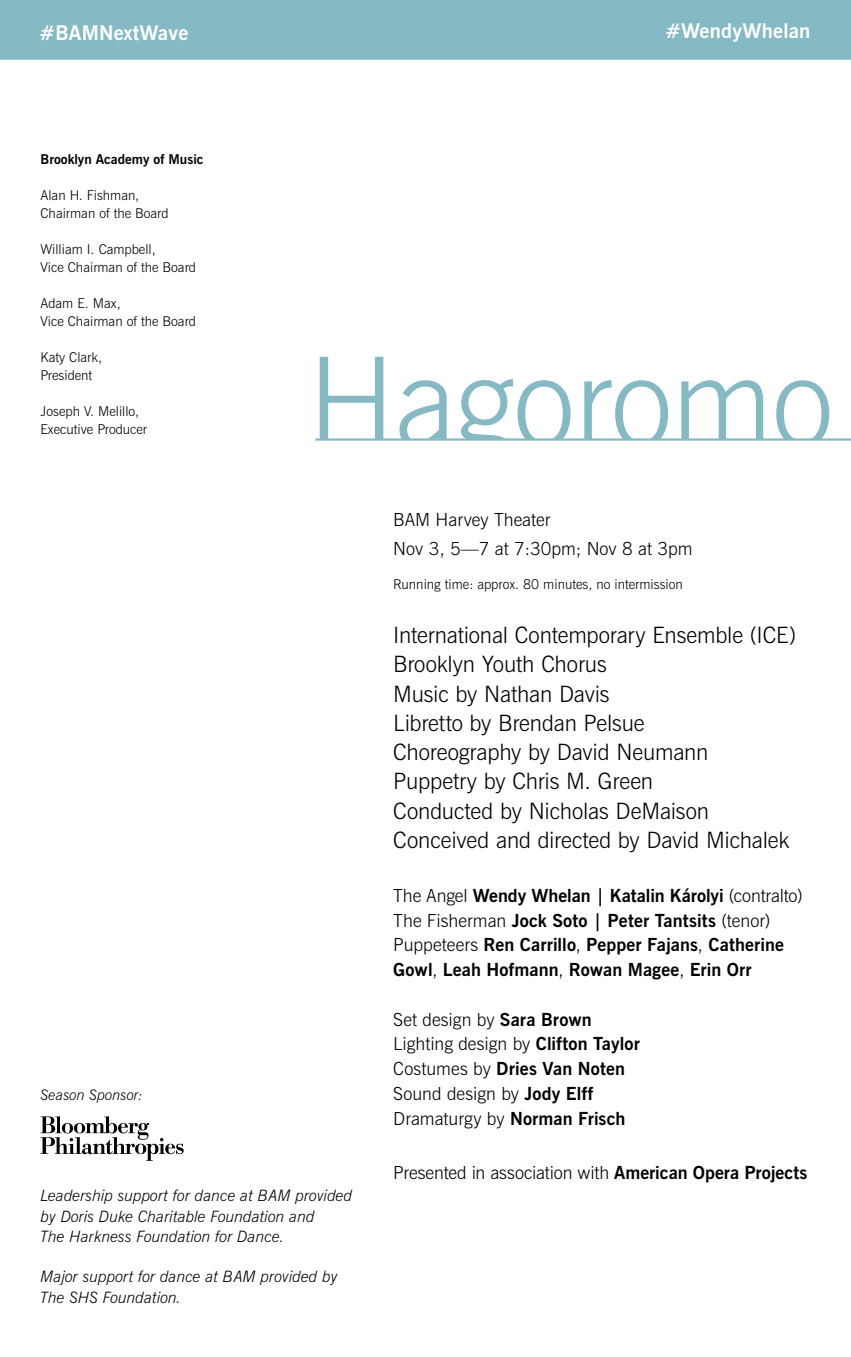
<style>
.page{position:relative;width:851px;height:1357px;background:#fff}
.page>*{position:absolute;margin:0;border:0;box-sizing:border-box;transform-origin:0 0}
.t1{font:300 123.75px "News Gothic BT";letter-spacing:-.01em;color:#85bac4}
.t2{font:300 22.5px/29.2px "News Gothic BT";letter-spacing:-.005em;color:#000}
.t3{font:700 20.25px "News Gothic BT";letter-spacing:.01em;color:#fff}
.t4{font:300 18px/24.8px "News Gothic BT";color:#000}
.t5{font:700 18px/24.8px "News Gothic BT";letter-spacing:.005em;color:#000}
.t6{font:italic 300 15.75px/20.2px "News Gothic BT";color:#000}
.t7{font:italic 300 14.62px "News Gothic BT";color:#000}
.t8{font:300 13.5px/18px "News Gothic BT";color:#000}
.t9{font:700 13.5px "News Gothic BT";color:#000}
.s1{font-weight:300}
.s2{font-weight:700}
</style>
<div class="page">
<hr style="left:315px;top:438px;width:535px;height:3px;background:#85bac4">
<div style="left:0;top:0;width:850px;height:60px;background:#85bac4"></div>
<svg style="left:40px;top:1116px;width:144px;height:45px"></svg>
<p class="t3" style="left:40px;top:20px;width:150px">#BAMNextWave</p>
<p class="t3" style="left:665px;top:18px;width:147px">#WendyWhelan</p>
<p class="t9" style="left:40px;top:151px;width:164px">Brooklyn Academy of Music</p>
<p class="t8" style="left:40px;top:186px;width:130px">Alan H. Fishman,<br>Chairman of the Board</p>
<p class="t8" style="left:40px;top:240px;width:157px">William I. Campbell,<br>Vice Chairman of the Board</p>
<p class="t8" style="left:40px;top:294px;width:157px">Adam E. Max,<br>Vice Chairman of the Board</p>
<p class="t8" style="left:40px;top:348px;width:63px">Katy Clark,<br>President</p>
<p class="t8" style="left:40px;top:402px;width:108px">Joseph V. Melillo,<br>Executive Producer</p>
<p class="t7" style="left:40px;top:1086px;width:104px">Season Sponsor:</p>
<h1 class="t1" style="left:307px;top:327px;width:528px">Hagoromo</h1>
<p class="t4" style="left:393px;top:505px;width:301px;line-height:29.2px">BAM Harvey Theater<br>Nov 3, 5—7 at 7:30pm; Nov 8 at 3pm</p>
<p class="t8" style="left:393px;top:575px;width:291px">Running time: approx. 80 minutes, no intermission</p>
<p class="t2" style="left:393px;top:620px;width:404px">International Contemporary Ensemble (ICE)<br>Brooklyn Youth Chorus<br>Music by Nathan Davis<br>Libretto by Brendan Pelsue<br>Choreography by David Neumann<br>Puppetry by Chris M. Green<br>Conducted by Nicholas DeMaison<br>Conceived and directed by David Michalek</p>
<p class="t5" style="left:393px;top:883px;width:411px"><span class="s1">The Angel</span> Wendy Whelan | Katalin Károlyi <span class="s1">(contralto)<br>The Fisherman</span> Jock Soto | Peter Tantsits <span class="s1">(tenor)<br>Puppeteers</span> Ren Carrillo<span class="s1">,</span> Pepper Fajans<span class="s1">,</span> Catherine Gowl<span class="s1">,</span> Leah Hofmann<span class="s1">,</span> Rowan Magee<span class="s1">,</span> Erin Orr</p>
<p class="t4" style="left:393px;top:1006px;width:248px">Set design by <span class="s2">Sara Brown<br></span>Lighting design by <span class="s2">Clifton Taylor<br></span>Costumes by <span class="s2">Dries Van Noten<br></span>Sound design by <span class="s2">Jody Elff<br></span>Dramaturgy by <span class="s2">Norman Frisch</span></p>
<p class="t4" style="left:393px;top:1159px;width:416px">Presented in association with <span class="s2">American Opera Projects</span></p>
<p class="t6" style="left:40px;top:1185px;width:313px">Leadership support for dance at BAM provided by Doris Duke Charitable Foundation and<br>The Harkness Foundation for Dance.</p>
<p class="t6" style="left:40px;top:1266px;width:298px">Major support for dance at BAM provided by<br>The SHS Foundation.</p>
</div>
